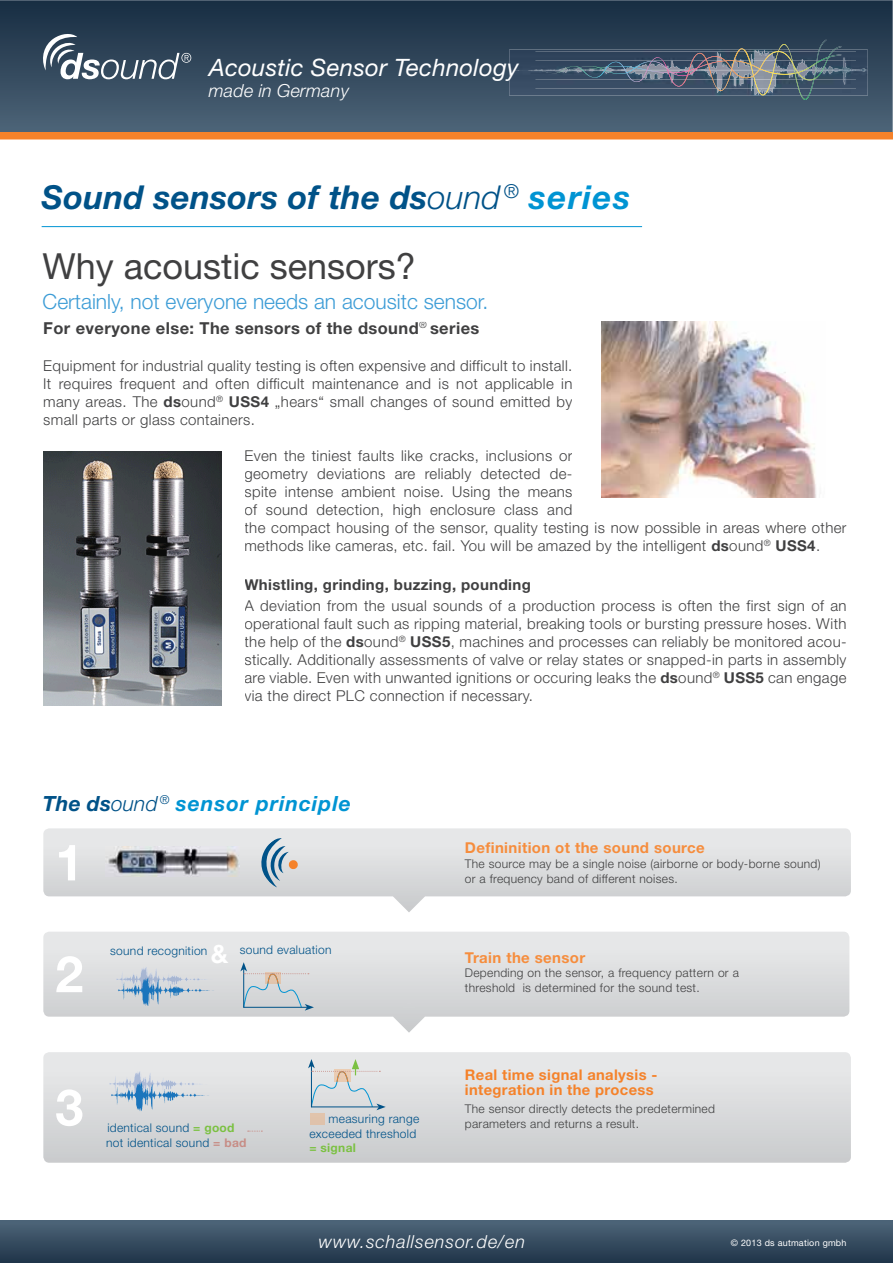
<style>
.page{position:relative;width:893px;height:1263px;background:#fff}
.page>*{position:absolute;margin:0;border:0;box-sizing:border-box;transform-origin:0 0}
.t1{font:700 50.55px "Helvetica Neue LT Std";color:#fff}
.t2{font:36px "Helvetica Neue LT Std";color:#404041}
.t3{font:italic 700 33px "Helvetica Neue LT Std";letter-spacing:.01em;color:#005288}
.t4{font:italic 24px "Helvetica Neue LT Std";letter-spacing:.01em;color:#fff}
.t5{font:300 21px "Helvetica Neue LT Std";color:#3c9cd6}
.t6{font:italic 700 21px "Helvetica Neue LT Std";letter-spacing:.05em;color:#0094d3}
.t7{font:italic 300 18px "Helvetica Neue LT Std";letter-spacing:.05em;color:#fff}
.t8{font:italic 300 18px "Helvetica Neue LT Std";letter-spacing:.01em;color:#fff}
.t9{font:700 16.5px "Helvetica Neue LT Std";letter-spacing:.025em;color:#404041}
.t10{font:300 15px/18px "Helvetica Neue LT Std";letter-spacing:.025em;color:#404041;text-align:justify}
.t11{font:700 15px "Helvetica Neue LT Std";letter-spacing:.025em;color:#f68d3d}
.t12{font:700 15px "Helvetica Neue LT Std";letter-spacing:.025em;color:#404041}
.t13{font:700 14.7px/15px "Helvetica Neue LT Std";letter-spacing:.025em;color:#f5822a}
.t14{font:300 12px/14.7px "Helvetica Neue LT Std";letter-spacing:.025em;color:#404041}
.t15{font:300 12px/14.4px "Helvetica Neue LT Std";letter-spacing:.025em;color:#005288}
.t16{font:700 12px "Helvetica Neue LT Std";letter-spacing:.025em;color:#7bc142}
.t17{font:9px "Helvetica Neue LT Std";letter-spacing:.025em;color:#fff}
.s1{font-weight:300}
.s2{color:#0094d3}
.s3{font-weight:700}
.s4{color:#005288}
.s5{font-weight:300;color:#005288}
.s6{font-weight:700;font-size:25.35px;color:#fff}
.s7{font-weight:700;color:#7bc142}
.s8{font-weight:700;color:#c78d86}
</style>
<div class="page">
<svg style="left:0;top:0;width:893px;height:132px;background:#32485c"></svg>
<img style="left:509px;top:50px;width:359px;height:46px">
<img style="left:535px;top:61px;width:20px;height:1px">
<img style="left:535px;top:51px;width:20px;height:1px">
<img style="left:535px;top:79px;width:321px;height:1px">
<img style="left:535px;top:88px;width:321px;height:1px">
<img style="left:841px;top:50px;width:15px;height:24px">
<img style="left:841px;top:70px;width:15px;height:1px">
<img style="left:732px;top:88px;width:42px;height:1px">
<img style="left:708px;top:82px;width:24px;height:9px">
<img style="left:531px;top:70px;width:24px;height:3px">
<img style="left:668px;top:82px;width:20px;height:5px">
<img style="left:753px;top:82px;width:20px;height:13px">
<svg style="left:757px;top:88px;width:12px;height:1px"></svg>
<svg style="left:801px;top:96px;width:8px;height:4px"></svg>
<img style="left:795px;top:82px;width:19px;height:14px">
<svg style="left:798px;top:88px;width:14px;height:1px"></svg>
<svg style="left:555px;top:40px;width:286px;height:42px;background:#505f70"></svg>
<div style="left:0;top:132px;width:893px;height:7px;background:#f5822a"></div>
<div style="left:0;top:1220px;width:893px;height:43px;background:linear-gradient(to bottom,#4e6679,#1f3449)"></div>
<svg style="left:43px;top:33px;width:148px;height:46px;background:#566777"></svg>
<img style="left:601px;top:321px;width:215px;height:176px">
<img style="left:43px;top:452px;width:178px;height:253px">
<hr style="left:42px;top:226px;width:600px;height:1px;background:#0094d3">
<svg style="left:393px;top:896px;width:32px;height:16px"></svg>
<svg style="left:43px;top:828px;width:808px;height:68px;background:#dddedf"></svg>
<svg style="left:43px;top:932px;width:806px;height:85px;background:#dcdedf"></svg>
<svg style="left:43px;top:1052px;width:808px;height:111px;background:#d9dadc"></svg>
<svg style="left:118px;top:967px;width:97px;height:39px;background:#becad6"></svg>
<svg style="left:111px;top:1071px;width:99px;height:40px;background:#c4d0dc"></svg>
<svg style="left:393px;top:1001px;width:32px;height:32px"></svg>
<svg style="left:240px;top:962px;width:74px;height:49px;background:#cad0d3"></svg>
<div style="left:310px;top:1114px;width:15px;height:10px;background:#e0c3ab"></div>
<svg style="left:248px;top:1131px;width:14px;height:1px"></svg>
<img style="left:106px;top:847px;width:134px;height:29px">
<svg style="left:259px;top:838px;width:39px;height:50px;background:#b0bec8"></svg>
<svg style="left:308px;top:1059px;width:78px;height:51px;background:#d2d8d9"></svg>
<h3 class="t4" style="left:209px;top:53px;width:311px">Acoustic Sensor Technology</h3>
<p class="t8" style="left:209px;top:81px;width:142px">made in Germany</p>
<h3 class="t3" style="left:42px;top:178px;width:590px">Sound sensors of the ds<span class="s1">ound</span> <sup>®</sup> <span class="s2">series</span></h3>
<h2 class="t2" style="left:43px;top:254px;width:375px">Why acoustic sensors?</h2>
<h3 class="t5" style="left:43px;top:294px;width:447px">Certainly, not everyone needs an acousitc sensor.</h3>
<p class="t9" style="left:43px;top:322px;width:438px">For everyone else: The sensors of the dsound<sup>®</sup> series</p>
<p class="t10" style="left:43px;top:358px;width:531px">Equipment for industrial quality testing is often expensive and difficult to install.<br>It requires frequent and often difficult maintenance and is not applicable in many areas. The <span class="s3">ds</span>ound<sup>®</sup> <span class="s3">USS4</span> „hears“ small changes of sound emitted by small parts or glass containers.</p>
<p class="t10" style="left:244px;top:448px;width:604px;text-align:left">Even the tiniest faults like cracks, inclusions or<br>geometry deviations are reliably detected de-<br>spite intense ambient noise. Using the means<br>of sound detection, high enclosure class and<br>the compact housing of the sensor, quality testing is now possible in areas where other methods like cameras, etc. fail. You will be amazed by the intelligent <span class="s3">ds</span>ound<sup>®</sup> <span class="s3">USS4</span>.</p>
<p class="t12" style="left:244px;top:580px;width:288px">Whistling, grinding, buzzing, pounding</p>
<p class="t10" style="left:244px;top:598px;width:604px">A deviation from the usual sounds of a production process is often the first sign of an operational fault such as ripping material, breaking tools or bursting pressure hoses. With the help of the <span class="s3">ds</span>ound<sup>®</sup> <span class="s3">USS5</span>, machines and processes can reliably be monitored acou&shy;stically. Additionally assessments of valve or relay states or snapped-in parts in assembly are viable. Even with unwanted ignitions or occuring leaks the <span class="s3">ds</span>ound<sup>®</sup> <span class="s3">USS5</span> can engage via the direct PLC connection if necessary.</p>
<h3 class="t6" style="left:43px;top:791px;width:310px"><span class="s4">The ds</span><span class="s5">ound</span> <sup>®</sup> sensor principle</h3>
<h1 class="t1" style="left:55px;top:844px;width:30px">1</h1>
<h1 class="t1" style="left:55px;top:956px;width:30px">2</h1>
<p class="t15" style="left:110px;top:945px;width:223px">sound recognition <span class="s6">&amp;</span> sound evaluation</p>
<h1 class="t1" style="left:55px;top:1089px;width:30px">3</h1>
<p class="t15" style="left:106px;top:1122px;width:142px">identical sound <span class="s7">= good </span>not identical sound <span class="s8">= bad</span></p>
<p class="t15" style="left:309px;top:1112px;width:111px;line-height:15px;text-align:right">measuring range exceeded threshold</p>
<p class="t16" style="left:309px;top:1144px;width:48px">= signal</p>
<p class="t11" style="left:465px;top:843px;width:241px">Defininition ot the sound source</p>
<p class="t14" style="left:465px;top:857px;width:357px">The source may be a single noise (airborne or body-borne sound) or a frequency band of different noises.</p>
<p class="t11" style="left:465px;top:952px;width:122px">Train the sensor</p>
<p class="t14" style="left:465px;top:967px;width:275px">Depending on the sensor, a frequency pattern or a threshold is determined for the sound test.</p>
<p class="t13" style="left:465px;top:1068px;width:194px">Real time signal analysis - integration in the process</p>
<p class="t14" style="left:465px;top:1102px;width:252px">The sensor directly detects the predetermined parameters and returns a result.</p>
<p class="t7" style="left:319px;top:1231px;width:208px">www.schallsensor.de/en</p>
<p class="t17" style="left:731px;top:1240px;width:117px">© 2013 ds autmation gmbh</p>
</div>
